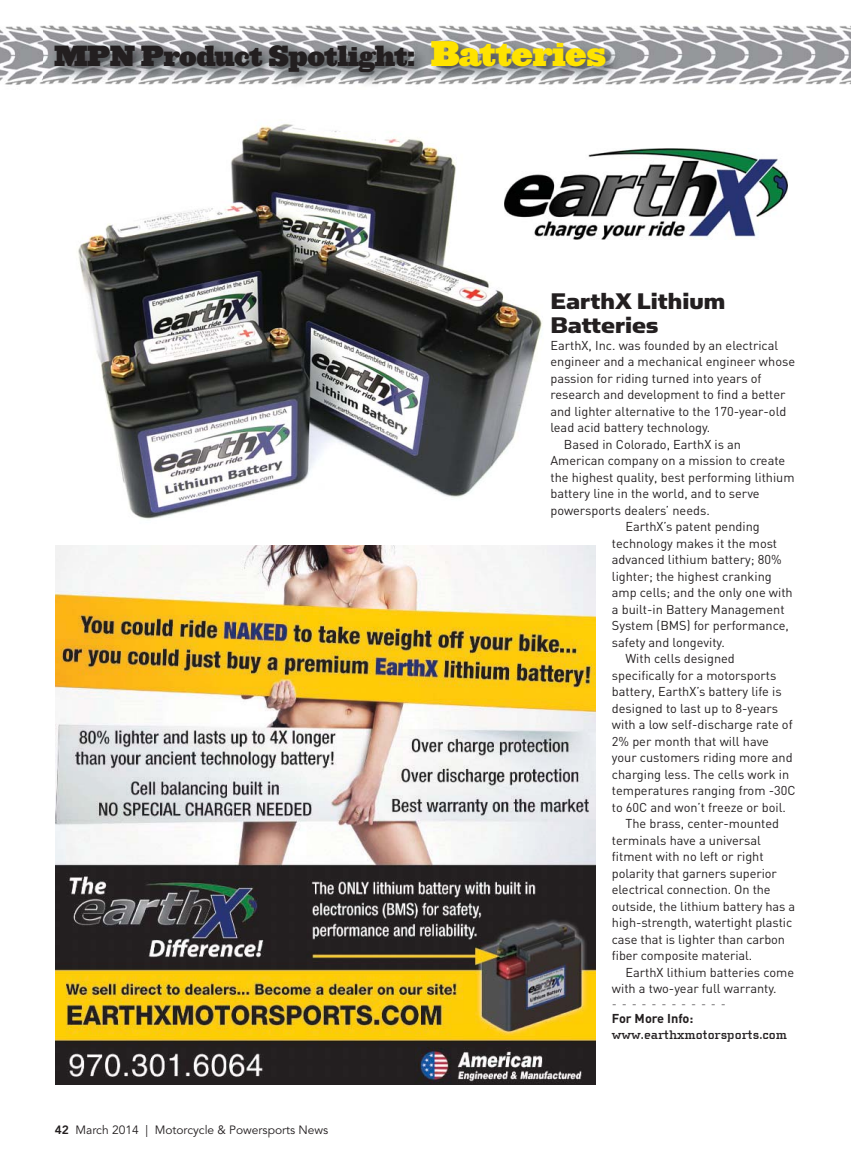
<style>
.page{position:relative;width:851px;height:1161px;background:#fff}
.page>*{position:absolute;margin:0;border:0;box-sizing:border-box;transform-origin:0 0}
.t1{font:900 27px "Ziggurat";letter-spacing:-.015em;color:#231f20}
.t2{font:25.5px/24px "Simian Text Chimpanzee";color:#231f20}
.t3{font:12.75px "DIN";color:#231f20}
.t4{font:700 12.75px "Cholla Slab OT";color:#231f20}
.t5{font:700 12.75px "DIN";color:#231f20}
.t6{font:12px "Avenir";color:#231f20}
.t7{font:300 12px "DIN";color:#231f20}
.s1{font-size:33px;color:#ffe300}
.s2{font-weight:800}
</style>
<div class="page">
<img style="left:78px;top:124px;width:464px;height:395px">
<img style="left:0;top:25px;width:850px;height:60px">
<div style="left:476px;top:137px;width:328px;height:119px;background:#fff"></div>
<img style="left:504px;top:148px;width:283px;height:92px">
<img style="left:55px;top:545px;width:540px;height:539px">
<h1 class="t1" style="left:54px;top:44px;width:553px">MPN Product Spotlight: <span class="s1">Batteries</span></h1>
<p class="t6" style="left:55px;top:1125px;width:275px"><span class="s2">42</span> March 2014 | Motorcycle &amp; Powersports News</p>
<h2 class="t2" style="left:550px;top:289px;width:176px">EarthX Lithium<br>Batteries</h2>
<p class="t3" style="left:550px;top:341px;width:229px">EarthX, Inc. was founded by an electrical</p>
<p class="t3" style="left:550px;top:357px;width:246px">engineer and a mechanical engineer whose</p>
<p class="t3" style="left:550px;top:374px;width:213px">passion for riding turned into years of</p>
<p class="t3" style="left:550px;top:390px;width:236px">research and development to find a better</p>
<p class="t3" style="left:550px;top:407px;width:237px">and lighter alternative to the 170-year-old</p>
<p class="t3" style="left:550px;top:423px;width:161px">lead acid battery technology.</p>
<p class="t3" style="left:564px;top:440px;width:179px">Based in Colorado, EarthX is an</p>
<p class="t3" style="left:550px;top:456px;width:236px">American company on a mission to create</p>
<p class="t3" style="left:550px;top:473px;width:246px">the highest quality, best performing lithium</p>
<p class="t3" style="left:550px;top:489px;width:211px">battery line in the world, and to serve</p>
<p class="t3" style="left:550px;top:506px;width:161px">powersports dealers’ needs.</p>
<p class="t3" style="left:625px;top:522px;width:136px">EarthX’s patent pending</p>
<p class="t3" style="left:612px;top:539px;width:167px">technology makes it the most</p>
<p class="t3" style="left:612px;top:555px;width:171px">advanced lithium battery; 80%</p>
<p class="t3" style="left:612px;top:572px;width:161px">lighter; the highest cranking</p>
<p class="t3" style="left:612px;top:588px;width:182px">amp cells; and the only one with</p>
<p class="t3" style="left:612px;top:605px;width:174px">a built-in Battery Management</p>
<p class="t3" style="left:612px;top:621px;width:178px">System (BMS) for performance,</p>
<p class="t3" style="left:612px;top:638px;width:114px">safety and longevity.</p>
<p class="t3" style="left:625px;top:654px;width:111px">With cells designed</p>
<p class="t3" style="left:612px;top:671px;width:166px">specifically for a motorsports</p>
<p class="t3" style="left:612px;top:687px;width:171px">battery, EarthX’s battery life is</p>
<p class="t3" style="left:612px;top:704px;width:168px">designed to last up to 8-years</p>
<p class="t3" style="left:612px;top:720px;width:182px">with a low self-discharge rate of</p>
<p class="t3" style="left:612px;top:737px;width:159px">2% per month that will have</p>
<p class="t3" style="left:612px;top:753px;width:182px">your customers riding more and</p>
<p class="t3" style="left:612px;top:770px;width:179px">charging less. The cells work in</p>
<p class="t3" style="left:612px;top:786px;width:185px">temperatures ranging from -30C</p>
<p class="t3" style="left:612px;top:803px;width:175px">to 60C and won’t freeze or boil.</p>
<p class="t3" style="left:625px;top:819px;width:155px">The brass, center-mounted</p>
<p class="t3" style="left:612px;top:836px;width:150px">terminals have a universal</p>
<p class="t3" style="left:612px;top:852px;width:153px">fitment with no left or right</p>
<p class="t3" style="left:612px;top:869px;width:166px">polarity that garners superior</p>
<p class="t3" style="left:612px;top:885px;width:160px">electrical connection. On the</p>
<p class="t3" style="left:612px;top:902px;width:185px">outside, the lithium battery has a</p>
<p class="t3" style="left:612px;top:918px;width:182px">high-strength, watertight plastic</p>
<p class="t3" style="left:612px;top:935px;width:175px">case that is lighter than carbon</p>
<p class="t3" style="left:612px;top:951px;width:142px">fiber composite material.</p>
<p class="t3" style="left:625px;top:968px;width:170px">EarthX lithium batteries come</p>
<p class="t3" style="left:612px;top:984px;width:166px">with a two-year full warranty.</p>
<p class="t7" style="left:612px;top:999px;width:116px">------------</p>
<p class="t5" style="left:612px;top:1014px;width:83px">For More Info:</p>
<p class="t4" style="left:612px;top:1028px;width:177px">www.earthxmotorsports.com</p>
</div>
